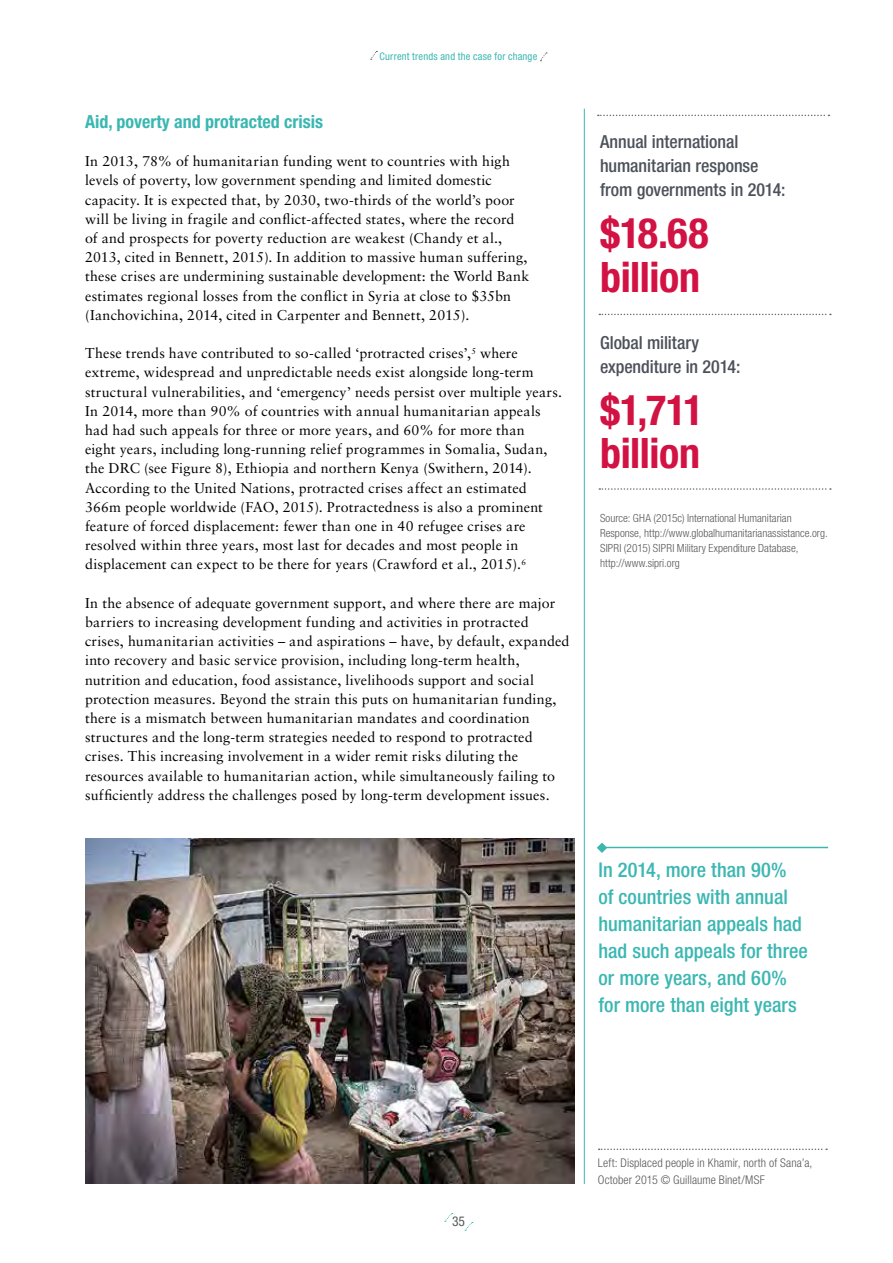
<style>
.page{position:relative;width:893px;height:1263px;background:#fff}
.page>*{position:absolute;margin:0;border:0;box-sizing:border-box;transform-origin:0 0}
.t1{font:700 condensed 42px/43.5px "Helvetica Neue LT Std";letter-spacing:-.01em;color:#d21242}
.t2{font:500 condensed 20.25px/27px "Helvetica Neue LT Std";color:#3bb7b2}
.t3{font:500 condensed 18px/24px "Helvetica Neue LT Std";letter-spacing:-.005em;color:#4c515a}
.t4{font:700 condensed 18px "Helvetica Neue LT Std";color:#3bb7b2}
.t5{font:14.25px/19.2px "Sabon LT Std";letter-spacing:.01em;color:#000}
.t6{font:condensed 13.5px "Helvetica Neue LT Std";color:#58595b}
.t7{font:300 condensed 12px/16.5px "Helvetica Neue LT Std";letter-spacing:.01em;color:#58595b}
.t8{font:300 condensed 11.25px/15px "Helvetica Neue LT Std";color:#58595b}
.t9{font:condensed 10.5px "Helvetica Neue LT Std";letter-spacing:.02em;color:#3bb7b2}
</style>
<div class="page">
<svg style="left:371px;top:51px;width:6px;height:9px"></svg>
<svg style="left:540px;top:52px;width:7px;height:9px"></svg>
<svg style="left:445px;top:1213px;width:8px;height:9px"></svg>
<svg style="left:465px;top:1222px;width:8px;height:9px"></svg>
<img style="left:85px;top:838px;width:489px;height:346px">
<svg style="left:599px;top:1148px;width:228px;height:2px"></svg>
<hr style="left:598px;top:847px;width:230px;height:1px;background:#3bb7b2">
<svg style="left:597px;top:842px;width:10px;height:11px"></svg>
<hr style="left:584px;top:109px;width:1px;height:1075px;background:#3bb7b2">
<svg style="left:599px;top:314px;width:232px;height:1px"></svg>
<svg style="left:598px;top:115px;width:231px;height:1px"></svg>
<svg style="left:599px;top:488px;width:232px;height:2px"></svg>
<p class="t9" style="left:380px;top:50px;width:159px">Current trends and the case for change</p>
<p class="t4" style="left:85px;top:111px;width:239px">Aid, poverty and protracted crisis</p>
<p class="t5" style="left:85px;top:152px;width:446px">In 2013, 78% of humanitarian funding went to countries with high levels of poverty, low government spending and limited domestic capacity. It is expected that, by 2030, two-thirds of the world’s poor will be living in fragile and conflict-affected states, where the record of and prospects for poverty reduction are weakest (Chandy et al., 2013, cited in Bennett, 2015). In addition to massive human suffering, these crises are undermining sustainable development: the World Bank estimates regional losses from the conflict in Syria at close to $35bn (Ianchovichina, 2014, cited in Carpenter and Bennett, 2015).</p>
<p class="t5" style="left:85px;top:343px;width:478px">These trends have contributed to so-called ‘protracted crises’,<sup>5</sup> where extreme, widespread and unpredictable needs exist alongside long-term structural vulnerabilities, and ‘emergency’ needs persist over multiple years.<br>In 2014, more than 90% of countries with annual humanitarian appeals had had such appeals for three or more years, and 60% for more than<br>eight years, including long-running relief programmes in Somalia, Sudan, the DRC (see Figure 8), Ethiopia and northern Kenya (Swithern, 2014).<br>According to the United Nations, protracted crises affect an estimated 366m people worldwide (FAO, 2015). Protractedness is also a prominent feature of forced displacement: fewer than one in 40 refugee crises are resolved within three years, most last for decades and most people in displacement can expect to be there for years (Crawford et al., 2015).<sup>6</sup></p>
<p class="t5" style="left:85px;top:593px;width:486px">In the absence of adequate government support, and where there are major barriers to increasing development funding and activities in protracted crises, humanitarian activities – and aspirations – have, by default, expanded into recovery and basic service provision, including long-term health, nutrition and education, food assistance, livelihoods support and social protection measures. Beyond the strain this puts on humanitarian funding, there is a mismatch between humanitarian mandates and coordination structures and the long-term strategies needed to respond to protracted crises. This increasing involvement in a wider remit risks diluting the resources available to humanitarian action, while simultaneously failing to sufficiently address the challenges posed by long-term development issues.</p>
<p class="t3" style="left:600px;top:130px;width:187px">Annual international humanitarian response from governments in 2014:</p>
<h1 class="t1" style="left:600px;top:211px;width:110px">$18.68 billion</h1>
<p class="t3" style="left:600px;top:330px;width:142px">Global military expenditure in 2014:</p>
<h1 class="t1" style="left:600px;top:388px;width:105px">$1,711 billion</h1>
<p class="t8" style="left:600px;top:510px;width:229px">Source: GHA (2015c) International Humanitarian Response, http://www.globalhumanitarianassistance.org.<br>SIPRI (2015) SIPRI Military Expenditure Database, http://www.sipri.org</p>
<h2 class="t2" style="left:598px;top:856px;width:211px">In 2014, more than 90%<br>of countries with annual humanitarian appeals had had such appeals for three or more years, and 60% for more than eight years</h2>
<p class="t6" style="left:452px;top:1213px;width:14px">35</p>
<p class="t7" style="left:598px;top:1154px;width:216px">Left: Displaced people in Khamir, north of Sana’a,<br>October 2015 © Guillaume Binet/MSF</p>
</div>
